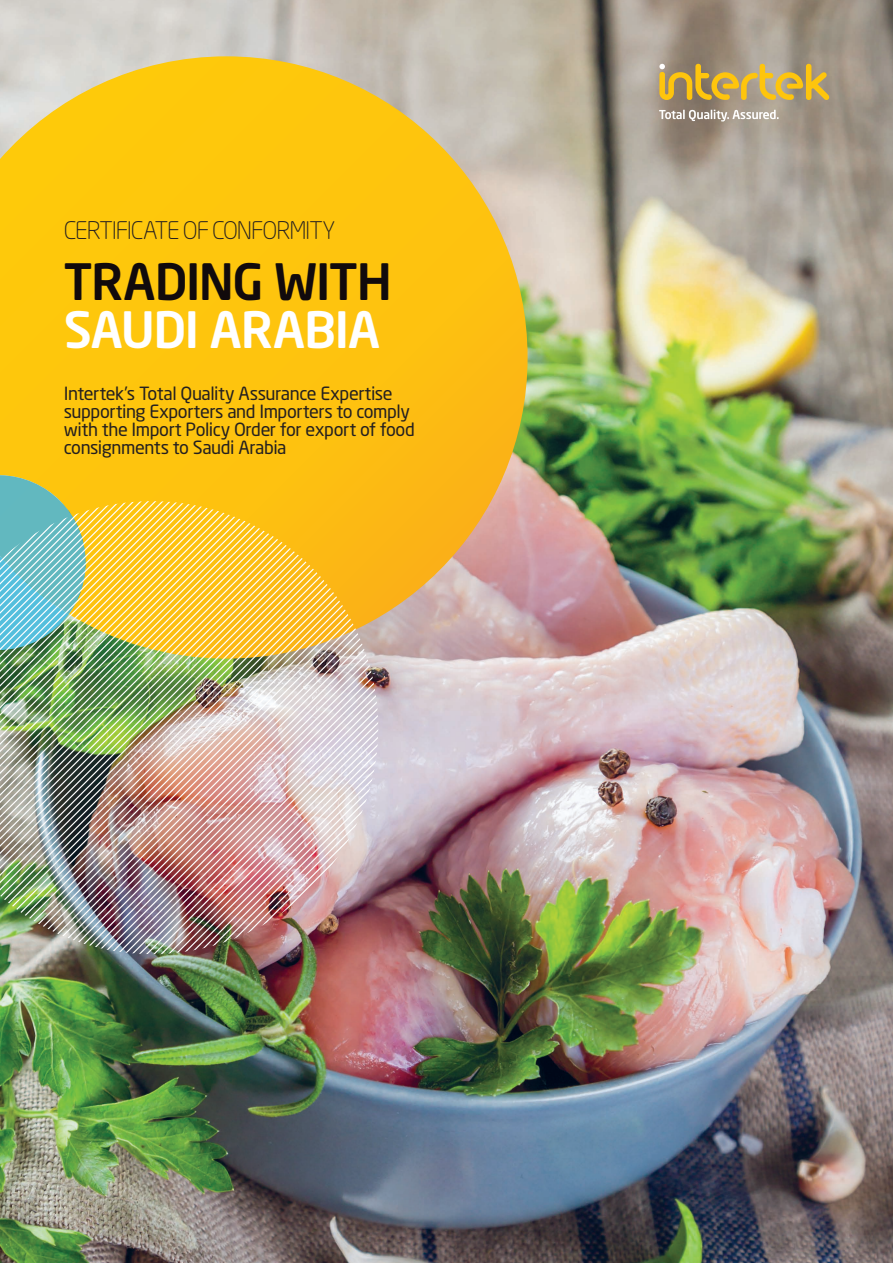
<style>
.page{position:relative;width:893px;height:1263px;background:#fff}
.page>*{position:absolute;margin:0;border:0;box-sizing:border-box;transform-origin:0 0}
.t1{font:500 49.5px "Neo Sans Std";letter-spacing:-.025em;color:#110a0c}
.t2{font:500 49.5px "Neo Sans Std";letter-spacing:-.02em;color:#fff}
.t3{font:300 24px "Neo Sans Std";letter-spacing:-.045em;color:#231f20}
.t4{font:18px/18px "Neo Sans Std";letter-spacing:-.025em;color:#231f20}
</style>
<div class="page">
<img style="left:0;top:0;width:893px;height:1263px">
<svg style="left:659px;top:64px;width:170px;height:36px;background:#c1a455"></svg>
<svg style="left:659px;top:110px;width:120px;height:12px"></svg>
<svg style="left:0;top:56px;width:528px;height:603px;background:#f3c22f"></svg>
<svg style="left:0;top:475px;width:86px;height:26px;background:#b3be62"></svg>
<svg style="left:0;top:554px;width:378px;height:8px;background:#e2c85b"></svg>
<svg style="left:0;top:583px;width:378px;height:8px;background:#e2c960"></svg>
<svg style="left:0;top:605px;width:378px;height:8px;background:#e4c960"></svg>
<svg style="left:0;top:613px;width:378px;height:7px;background:#e4c962"></svg>
<svg style="left:0;top:620px;width:378px;height:7px;background:#dfc866"></svg>
<svg style="left:0;top:627px;width:378px;height:7px;background:#d8c56a"></svg>
<svg style="left:0;top:634px;width:378px;height:8px;background:#d0c270"></svg>
<svg style="left:0;top:642px;width:378px;height:7px;background:#c4bc73"></svg>
<img style="left:0;top:649px;width:378px;height:7px">
<img style="left:0;top:656px;width:378px;height:7px">
<img style="left:0;top:663px;width:378px;height:8px">
<img style="left:0;top:671px;width:378px;height:7px">
<img style="left:0;top:678px;width:378px;height:7px">
<img style="left:0;top:685px;width:378px;height:8px">
<img style="left:0;top:693px;width:378px;height:7px">
<img style="left:0;top:700px;width:378px;height:7px">
<svg style="left:0;top:707px;width:378px;height:7px;background:#b2bda2"></svg>
<svg style="left:0;top:714px;width:378px;height:8px;background:#b9c4a8"></svg>
<img style="left:0;top:722px;width:378px;height:232px">
<h2 class="t3" style="left:64px;top:216px;width:273px">CERTIFICATE OF CONFORMITY</h2>
<h1 class="t1" style="left:64px;top:251px;width:330px">TRADING WITH</h1>
<h1 class="t2" style="left:64px;top:299px;width:318px">SAUDI ARABIA</h1>
<p class="t4" style="left:64px;top:384px;width:352px">Intertek’s Total Quality Assurance Expertise supporting Exporters and Importers to comply with the Import Policy Order for export of food consignments to Saudi Arabia</p>
</div>
